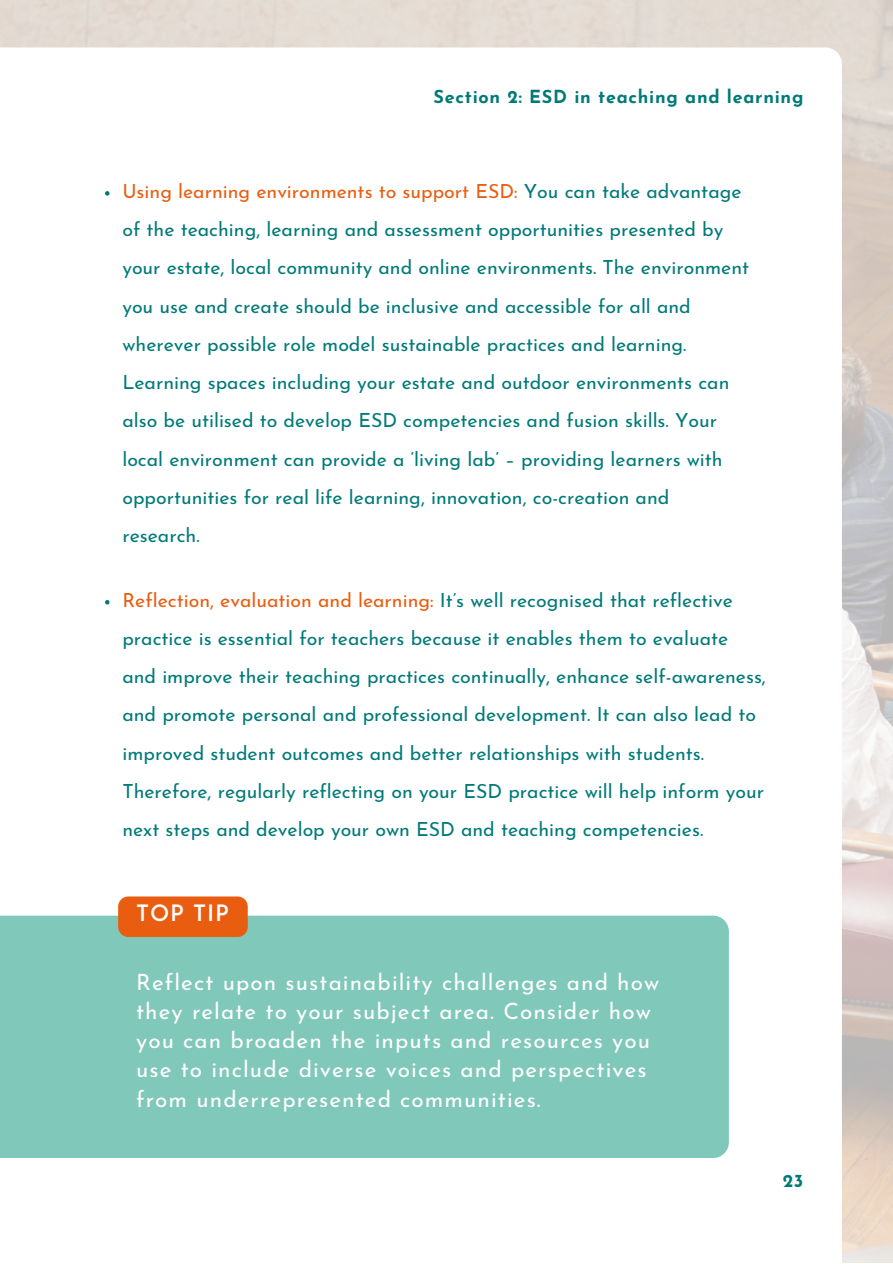
<style>
.page{position:relative;width:893px;height:1264px;background:#fff}
.page>*{position:absolute;margin:0;border:0;box-sizing:border-box;transform-origin:0 0}
.t1{font:22.5px/29.2px "Josefin Sans";letter-spacing:.05em;color:#fff}
.t2{font:600 22.5px "Josefin Sans";letter-spacing:.04em;color:#fff}
.t3{font:19.5px/38.2px "Josefin Sans";color:#007a78}
.t4{font:700 18px "Josefin Sans";letter-spacing:.04em;color:#007a78}
.s1{color:#e95d10}
</style>
<div class="page">
<div style="left:0;top:915px;width:728px;height:242px;background:#80c8ba"></div>
<div style="left:118px;top:896px;width:130px;height:41px;background:#e95d10"></div>
<svg style="left:105px;top:191px;width:4px;height:5px"></svg>
<svg style="left:105px;top:600px;width:4px;height:4px"></svg>
<p class="t4" style="left:433px;top:90px;width:371px">Section 2: ESD in teaching and learning</p>
<p class="t3" style="left:122px;top:174px;width:628px"><span class="s1">Using learning environments to support ESD:</span> You can take advantage of the teaching, learning and assessment opportunities presented by your estate, local community and online environments. The environment you use and create should be inclusive and accessible for all and wherever possible role model sustainable practices and learning.<br>Learning spaces including your estate and outdoor environments can also be utilised to develop ESD competencies and fusion skills. Your local environment can provide a ‘living lab’ – providing learners with opportunities for real life learning, innovation, co-creation and research.</p>
<p class="t3" style="left:122px;top:582px;width:645px"><span class="s1">Reflection, evaluation and learning:</span> It’s well recognised that reflective practice is essential for teachers because it enables them to evaluate and improve their teaching practices continually, enhance self-awareness, and promote personal and professional development. It can also lead to improved student outcomes and better relationships with students.<br>Therefore, regularly reflecting on your ESD practice will help inform your next steps and develop your own ESD and teaching competencies.</p>
<p class="t2" style="left:136px;top:904px;width:94px">TOP TIP</p>
<p class="t1" style="left:136px;top:969px;width:524px">Reflect upon sustainability challenges and how they relate to your subject area. Consider how you can broaden the inputs and resources you use to include diverse voices and perspectives from underrepresented communities.</p>
<p class="t4" style="left:782px;top:1173px;width:22px">23</p>
</div>
